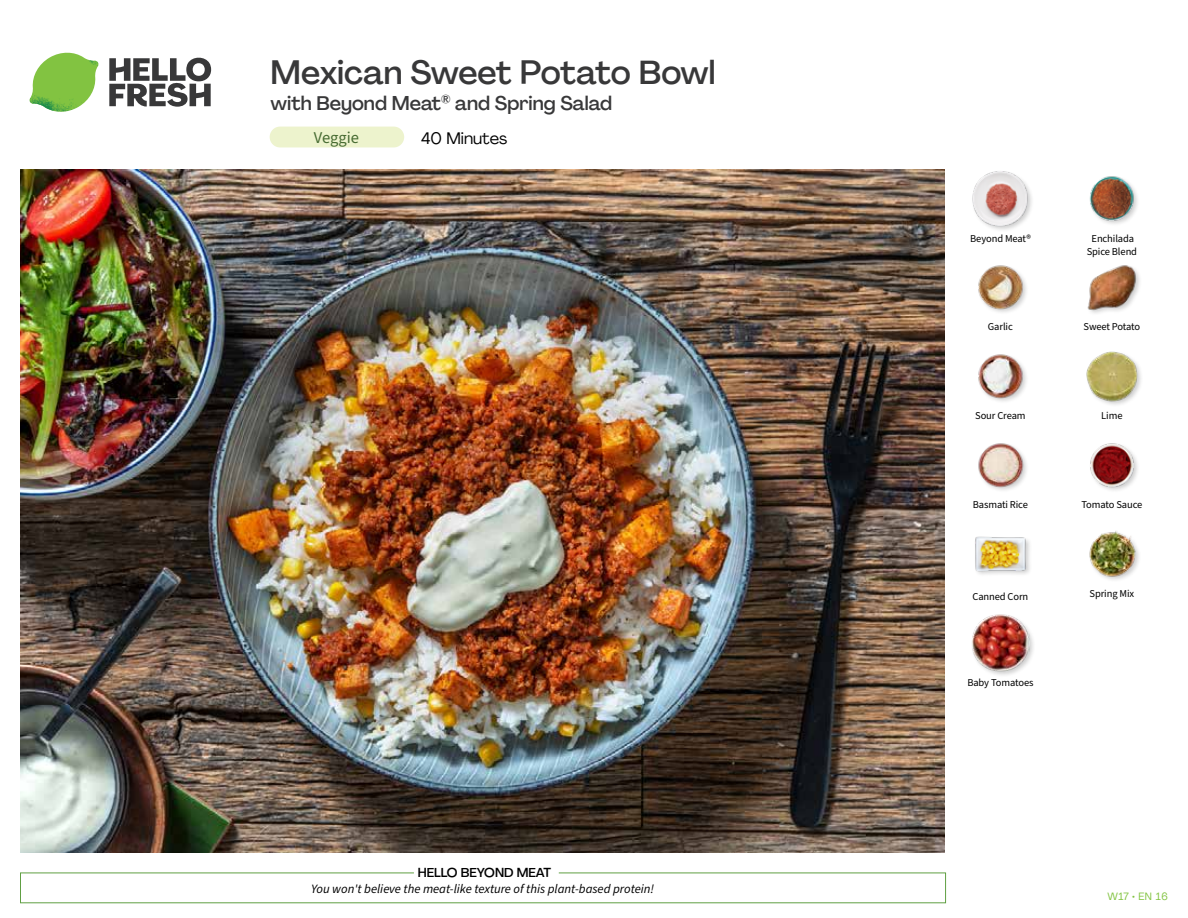
<style>
.page{position:relative;width:1188px;height:918px;background:#fff}
.page>*{position:absolute;margin:0;border:0;box-sizing:border-box;transform-origin:0 0}
.t1{font:500 33px "Agrandir";letter-spacing:-.005em;color:#383839}
.t2{font:500 19.5px "Agrandir";color:#383839}
.t3{font:16.5px "Agrandir";color:#000}
.t4{font:16.5px "Source Sans Pro";color:#476b32}
.t5{font:italic 12.75px "Source Sans Pro";color:#000}
.t6{font:500 12.75px "Agrandir";color:#000}
.t7{font:10.5px/13.5px "Source Sans Pro";letter-spacing:-.01em;color:#000;text-align:center}
.t8{font:10.5px "Agrandir";letter-spacing:.05em;color:#82c341}
</style>
<div class="page">
<div style="left:270px;top:127px;width:134px;height:20px;background:#edf3cd;border-radius:10px"></div>
<svg style="left:109px;top:57px;width:102px;height:50px"></svg>
<svg style="left:34px;top:53px;width:62px;height:40px"></svg>
<img style="left:67px;top:53px;width:32px;height:26px">
<img style="left:33px;top:75px;width:59px;height:11px">
<img style="left:29px;top:79px;width:61px;height:33px">
<img style="left:65px;top:86px;width:27px;height:25px">
<div style="left:20px;top:873px;width:926px;height:30px;border:1px solid #609f43"></div>
<div style="left:414px;top:865px;width:145px;height:15px;background:#fff"></div>
<img style="left:21px;top:170px;width:924px;height:682px">
<div style="left:971px;top:613px;width:64px;height:65px;background:#000;opacity:.2"></div>
<img style="left:972px;top:614px;width:57px;height:57px">
<img style="left:1089px;top:531px;width:50px;height:49px">
<div style="left:974px;top:535px;width:58px;height:42px;background:#f9f9f9"></div>
<img style="left:975px;top:536px;width:54px;height:38px">
<img style="left:1090px;top:443px;width:48px;height:48px">
<img style="left:978px;top:443px;width:49px;height:47px">
<img style="left:1086px;top:351px;width:55px;height:54px">
<img style="left:978px;top:354px;width:49px;height:48px">
<img style="left:1087px;top:265px;width:53px;height:48px">
<img style="left:978px;top:265px;width:49px;height:48px">
<img style="left:1089px;top:176px;width:49px;height:48px">
<div style="left:971px;top:170px;width:63px;height:62px;background:#000;opacity:.2"></div>
<img style="left:972px;top:170px;width:57px;height:57px">
<h1 class="t1" style="left:271px;top:52px;width:446px">Mexican Sweet Potato Bowl</h1>
<h2 class="t2" style="left:271px;top:91px;width:343px">with Beyond Meat<sup>®</sup> and Spring Salad</h2>
<h3 class="t4" style="left:314px;top:127px;width:47px">Veggie</h3>
<h3 class="t3" style="left:421px;top:128px;width:88px">40 Minutes</h3>
<p class="t6" style="left:418px;top:864px;width:135px">HELLO BEYOND MEAT</p>
<p class="t5" style="left:311px;top:880px;width:345px">You won't believe the meat-like texture of this plant-based protein!</p>
<p class="t7" style="left:970px;top:232px;width:62px">Beyond Meat®</p>
<p class="t7" style="left:1087px;top:232px;width:52px">Enchilada<br>Spice Blend</p>
<p class="t7" style="left:988px;top:321px;width:26px">Garlic</p>
<p class="t7" style="left:1084px;top:321px;width:58px">Sweet Potato</p>
<p class="t7" style="left:975px;top:409px;width:52px">Sour Cream</p>
<p class="t7" style="left:1101px;top:409px;width:23px">Lime</p>
<p class="t7" style="left:973px;top:498px;width:57px">Basmati Rice</p>
<p class="t7" style="left:1081px;top:498px;width:62px">Tomato Sauce</p>
<p class="t7" style="left:972px;top:590px;width:57px">Canned Corn</p>
<p class="t7" style="left:1090px;top:587px;width:46px">Spring Mix</p>
<p class="t7" style="left:967px;top:676px;width:68px">Baby Tomatoes</p>
<p class="t8" style="left:1108px;top:890px;width:62px">W17 • EN 16</p>
</div>
